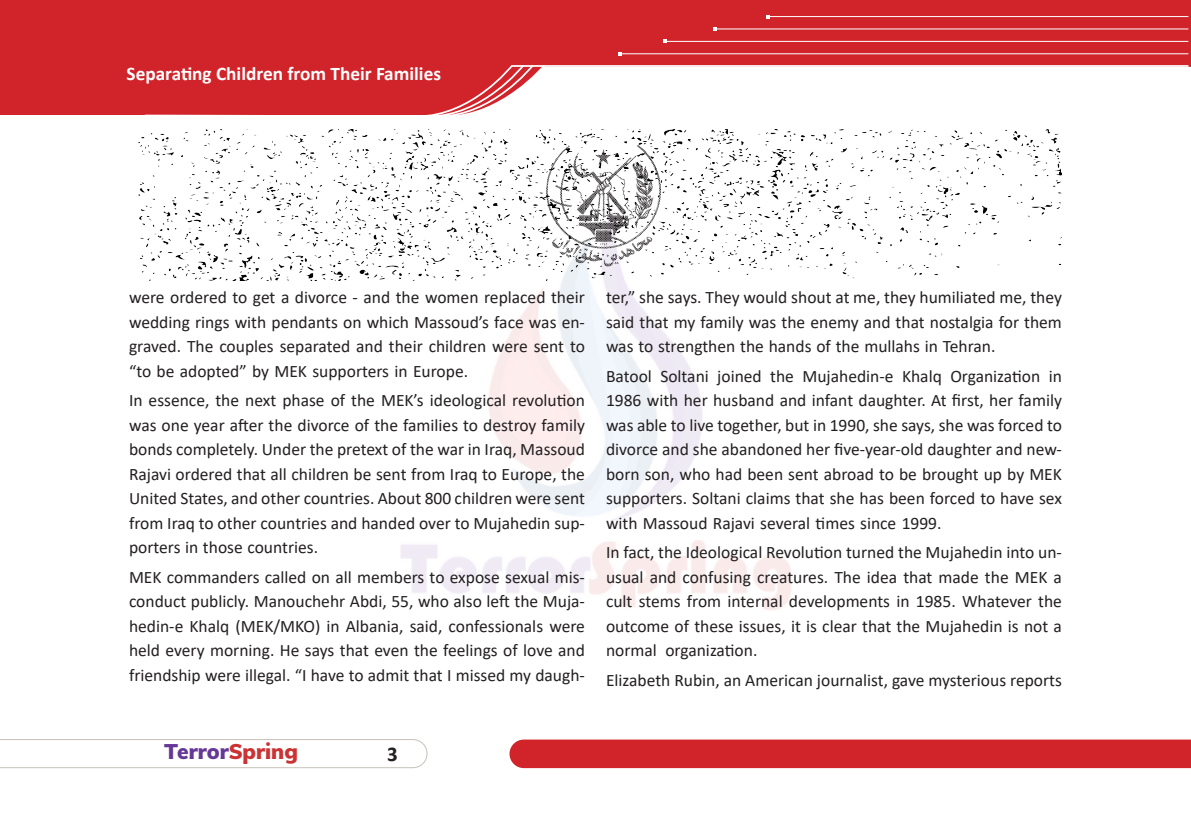
<style>
.page{position:relative;width:1191px;height:819px;background:#fff}
.page>*{position:absolute;margin:0;border:0;box-sizing:border-box;transform-origin:0 0}
.t1{font:21px "Farhang Variable";color:#653796}
.t2{font:700 21px "Calibri";color:#231f20}
.t3{font:700 19.25px "Calibri";color:#fff}
.پاراگراف{font:17.5px/24.5px "Calibri";color:#231f20;text-align:justify}
.s1{color:#cb3233}
</style>
<div class="page">
<div style="left:509px;top:739px;width:682px;height:29px;background:#d1232a"></div>
<svg style="left:0;top:739px;width:427px;height:29px"></svg>
<img style="left:400px;top:280px;width:391px;height:330px">
<div style="left:0;top:0;width:1191px;height:115px;background:#d1232a"></div>
<hr style="left:620px;top:53px;width:568px;height:1px;background:#fff">
<svg style="left:618px;top:52px;width:4px;height:4px"></svg>
<hr style="left:665px;top:41px;width:523px;height:1px;background:#fff">
<hr style="left:715px;top:29px;width:473px;height:1px;background:#fff">
<svg style="left:713px;top:27px;width:4px;height:4px"></svg>
<hr style="left:768px;top:16px;width:420px;height:1px;background:#fff">
<svg style="left:144px;top:65px;width:1047px;height:50px"></svg>
<img style="left:138px;top:129px;width:924px;height:151px">
<div style="left:545px;top:144px;width:116px;height:123px;background:#231f20;opacity:.94"></div>
<p class="t3" style="left:127px;top:60px;width:316px">Separating Children from Their Families</p>
<p class="پاراگراف" style="left:129px;top:285px;width:457px">were ordered to get a divorce - and the women replaced their wedding rings with pendants on which Massoud’s face was en&shy;graved. The couples separated and their children were sent to “to be adopted” by MEK supporters in Europe.</p>
<p class="پاراگراف" style="left:129px;top:388px;width:457px">In essence, the next phase of the MEK’s ideological revolution was one year after the divorce of the families to destroy family bonds completely. Under the pretext of the war in Iraq, Massoud Rajavi ordered that all children be sent from Iraq to Europe, the United States, and other countries. About 800 children were sent from Iraq to other countries and handed over to Mujahedin sup&shy;porters in those countries.</p>
<p class="پاراگراف" style="left:129px;top:564px;width:457px">MEK commanders called on all members to expose sexual mis&shy;conduct publicly. Manouchehr Abdi, 55, who also left the Muja&shy;hedin-e Khalq (MEK/MKO) in Albania, said, confessionals were held every morning. He says that even the feelings of love and friendship were illegal. “I have to admit that I missed my daugh-</p>
<p class="t1" style="left:164px;top:740px;width:135px">Terror<span class="s1">Spring</span></p>
<p class="t2" style="left:387px;top:739px;width:12px">3</p>
<p class="پاراگراف" style="left:606px;top:285px;width:457px">ter,” she says. They would shout at me, they humiliated me, they said that my family was the enemy and that nostalgia for them was to strengthen the hands of the mullahs in Tehran.</p>
<p class="پاراگراف" style="left:606px;top:363px;width:457px">Batool Soltani joined the Mujahedin-e Khalq Organization in 1986 with her husband and infant daughter. At first, her family was able to live together, but in 1990, she says, she was forced to divorce and she abandoned her five-year-old daughter and new&shy;born son, who had been sent abroad to be brought up by MEK supporters. Soltani claims that she has been forced to have sex with Massoud Rajavi several times since 1999.</p>
<p class="پاراگراف" style="left:606px;top:539px;width:457px">In fact, the Ideological Revolution turned the Mujahedin into un&shy;usual and confusing creatures. The idea that made the MEK a cult stems from internal developments in 1985. Whatever the outcome of these issues, it is clear that the Mujahedin is not a normal organization.</p>
<p class="پاراگراف" style="left:606px;top:667px;width:457px">Elizabeth Rubin, an American journalist, gave mysterious reports</p>
</div>
